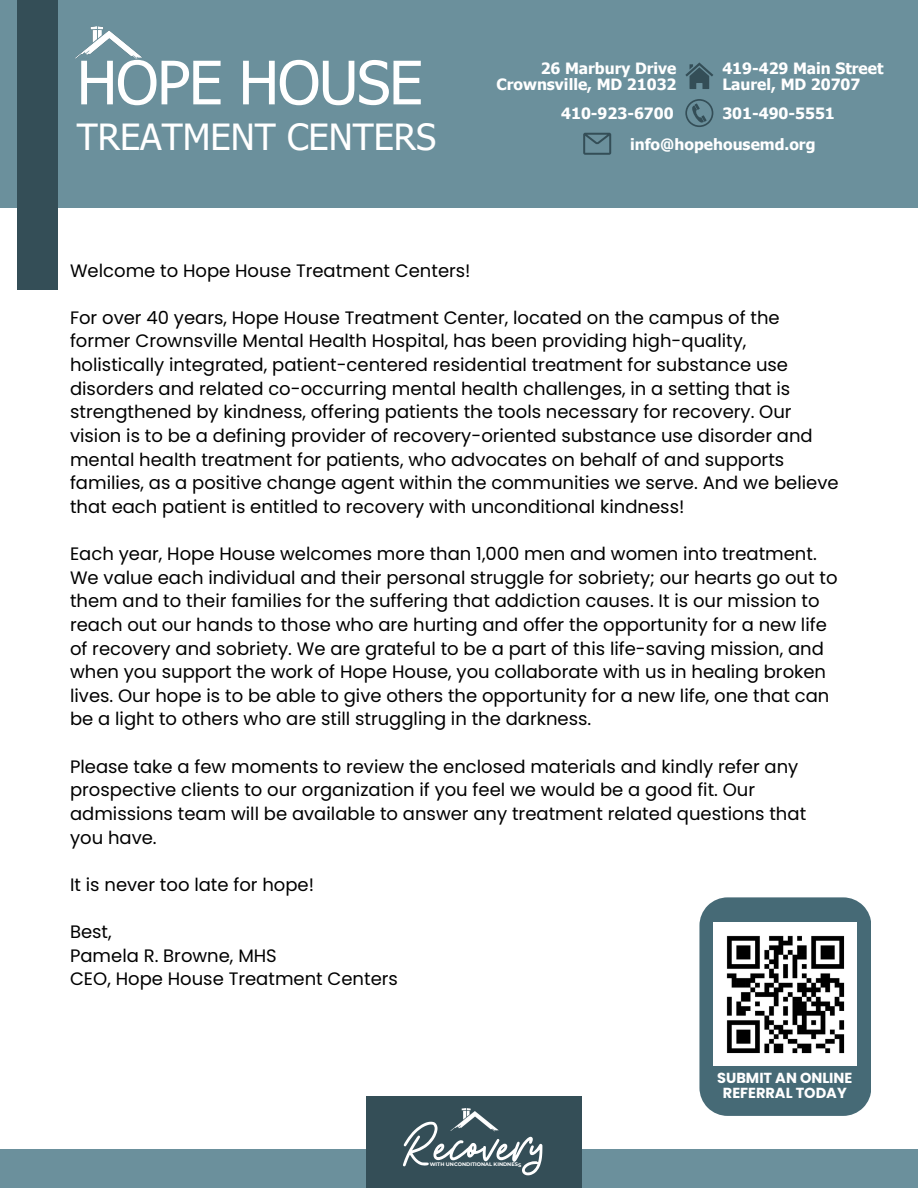
<style>
.page{position:relative;width:918px;height:1188px;background:#fff}
.page>*{position:absolute;margin:0;border:0;box-sizing:border-box;transform-origin:0 0}
.t1{font:60px "Tahoma";letter-spacing:-.02em;color:#fff}
.t2{font:55.05px "Beauty Salon Script";color:#fff}
.t3{font:36px "Tahoma";color:#fff}
.t4{font:18px/23.7px "Poppins";color:#000}
.t5{font:700 15.6px "Tahoma";color:#fff}
.t6{font:700 14.55px/14.7px "Poppins";color:#fff;text-align:center}
.t7{font:700 5.1px "Montserrat";color:#fff}
</style>
<div class="page">
<div style="left:0;top:0;width:918px;height:208px;background:#6b909c"></div>
<img style="left:75px;top:27px;width:67px;height:31px">
<svg style="left:685px;top:63px;width:28px;height:26px"></svg>
<svg style="left:685px;top:99px;width:28px;height:28px"></svg>
<svg style="left:583px;top:133px;width:28px;height:22px"></svg>
<div style="left:18px;top:0;width:40px;height:290px;background:#344e57"></div>
<div style="left:0;top:1150px;width:918px;height:38px;background:#6b909c"></div>
<div style="left:367px;top:1096px;width:215px;height:92px;background:#344e57"></div>
<img style="left:451px;top:1108px;width:47px;height:24px">
<svg style="left:699px;top:897px;width:172px;height:219px;background:#51737e"></svg>
<img style="left:714px;top:922px;width:143px;height:144px">
<p class="t1" style="left:77px;top:44px;width:347px">HOPE HOUSE</p>
<p class="t3" style="left:77px;top:114px;width:361px">TREATMENT CENTERS</p>
<p class="t5" style="left:541px;top:58px;width:137px">26 Marbury Drive</p>
<p class="t5" style="left:496px;top:75px;width:182px">Crownsville, MD 21032</p>
<p class="t5" style="left:561px;top:104px;width:114px">410-923-6700</p>
<p class="t5" style="left:722px;top:58px;width:163px">419-429 Main Street</p>
<p class="t5" style="left:722px;top:75px;width:140px">Laurel, MD 20707</p>
<p class="t5" style="left:722px;top:104px;width:114px">301-490-5551</p>
<p class="t5" style="left:630px;top:134px;width:187px">info@hopehousemd.org</p>
<p class="t4" style="left:70px;top:258px;width:402px">Welcome to Hope House Treatment Centers!</p>
<p class="t4" style="left:70px;top:306px;width:770px">For over 40 years, Hope House Treatment Center, located on the campus of the former Crownsville Mental Health Hospital, has been providing high-quality, holistically integrated, patient-centered residential treatment for substance use disorders and related co-occurring mental health challenges, in a setting that is strengthened by kindness, offering patients the tools necessary for recovery. Our vision is to be a defining provider of recovery-oriented substance use disorder and mental health treatment for patients, who advocates on behalf of and supports families, as a positive change agent within the communities we serve. And we believe that each patient is entitled to recovery with unconditional kindness!</p>
<p class="t4" style="left:70px;top:542px;width:769px">Each year, Hope House welcomes more than 1,000 men and women into treatment.<br>We value each individual and their personal struggle for sobriety; our hearts go out to them and to their families for the suffering that addiction causes. It is our mission to reach out our hands to those who are hurting and offer the opportunity for a new life of recovery and sobriety. We are grateful to be a part of this life-saving mission, and when you support the work of Hope House, you collaborate with us in healing broken lives. Our hope is to be able to give others the opportunity for a new life, one that can be a light to others who are still struggling in the darkness.</p>
<p class="t4" style="left:70px;top:754px;width:738px">Please take a few moments to review the enclosed materials and kindly refer any prospective clients to our organization if you feel we would be a good fit. Our admissions team will be available to answer any treatment related questions that you have.</p>
<p class="t4" style="left:70px;top:873px;width:246px">It is never too late for hope!</p>
<p class="t4" style="left:70px;top:920px;width:43px">Best,</p>
<p class="t4" style="left:70px;top:943px;width:208px">Pamela R. Browne, MHS</p>
<p class="t4" style="left:70px;top:967px;width:329px">CEO, Hope House Treatment Centers</p>
<p class="t2" style="left:404px;top:1119px;width:142px">Recovery</p>
<p class="t7" style="left:430px;top:1161px;width:93px">WITH UNCONDITIONAL KINDNESS</p>
<p class="t6" style="left:717px;top:1071px;width:137px">SUBMIT AN ONLINE<br>REFERRAL TODAY</p>
</div>
